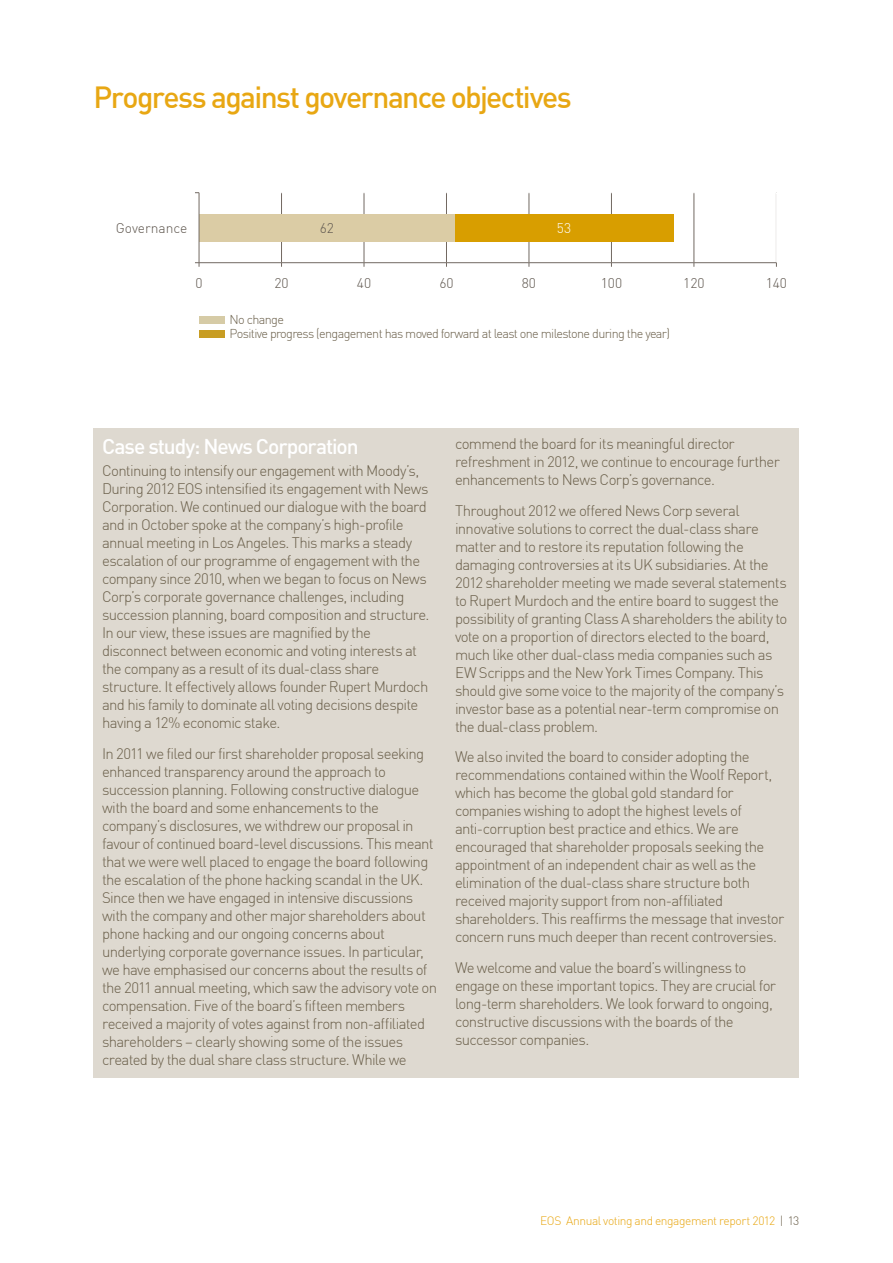
<style>
.page{position:relative;width:893px;height:1263px;background:#fff}
.page>*{position:absolute;margin:0;border:0;box-sizing:border-box;transform-origin:0 0}
.t1{font:500 30px "DIN";letter-spacing:-.055em;color:#e8a713}
.t2{font:500 21px "DIN";letter-spacing:-.05em;color:#fff}
.t3{font:300 15px/18px "DIN";letter-spacing:-.045em;color:#6a5f4a}
.t4{font:300 13.8px "DIN";color:#5f574f}
.t5{font:300 13.8px "DIN";color:#fff}
.t6{font:300 12.6px/14.1px "DIN";letter-spacing:-.05em;color:#6a5f4a}
.t7{font:300 12px "DIN";letter-spacing:-.035em;color:#e8a713}
.s1{color:#6a5f4a}
</style>
<div class="page">
<div style="left:199px;top:316px;width:26px;height:8px;background:#d6cba6"></div>
<div style="left:199px;top:330px;width:26px;height:8px;background:#c89d23"></div>
<hr style="left:281px;top:193px;width:1px;height:70px;background:#726962">
<hr style="left:364px;top:193px;width:1px;height:70px;background:#726962">
<hr style="left:446px;top:193px;width:1px;height:70px;background:#726962">
<hr style="left:529px;top:193px;width:1px;height:70px;background:#726962">
<hr style="left:611px;top:193px;width:1px;height:70px;background:#726962">
<hr style="left:694px;top:193px;width:1px;height:70px;background:#726962">
<div style="left:199px;top:214px;width:256px;height:28px;background:#dbcca5"></div>
<div style="left:455px;top:214px;width:218px;height:28px;background:#d89e00"></div>
<hr style="left:199px;top:262px;width:577px;height:1px;background:#726962">
<hr style="left:199px;top:193px;width:1px;height:70px;background:#726962">
<svg style="left:195px;top:262px;width:5px;height:5px"></svg>
<div style="left:94px;top:429px;width:705px;height:649px;background:#ded9d0"></div>
<h1 class="t1" style="left:94px;top:78px;width:480px">Progress against governance objectives</h1>
<p class="t4" style="left:116px;top:220px;width:73px">Governance</p>
<p class="t4" style="left:320px;top:220px;width:16px">62</p>
<p class="t5" style="left:557px;top:220px;width:16px">53</p>
<p class="t4" style="left:195px;top:275px;width:9px">0</p>
<p class="t4" style="left:274px;top:275px;width:16px">20</p>
<p class="t4" style="left:357px;top:275px;width:16px">40</p>
<p class="t4" style="left:439px;top:275px;width:16px">60</p>
<p class="t4" style="left:522px;top:275px;width:16px">80</p>
<p class="t4" style="left:601px;top:275px;width:23px">100</p>
<p class="t4" style="left:683px;top:275px;width:23px">120</p>
<p class="t4" style="left:766px;top:275px;width:23px">140</p>
<p class="t6" style="left:230px;top:312px;width:442px">No change<br>Positive progress (engagement has moved forward at least one milestone during the year)</p>
<p class="t4" style="left:218px;top:322px;width:546px">Positive progress (engagement has moved forward at least one milestone during the year)</p>
<h2 class="t2" style="left:102px;top:433px;width:258px">Case study: News Corporation</h2>
<p class="t3" style="left:102px;top:461px;width:329px">Continuing to intensify our engagement with Moody’s, During 2012 EOS intensified its engagement with News Corporation. We continued our dialogue with the board and in October spoke at the company’s high-profile annual meeting in Los Angeles. This marks a steady escalation of our programme of engagement with the company since 2010, when we began to focus on News Corp’s corporate governance challenges, including succession planning, board composition and structure.<br>In our view, these issues are magnified by the disconnect between economic and voting interests at the company as a result of its dual-class share structure. It effectively allows founder Rupert Murdoch and his family to dominate all voting decisions despite having a 12% economic stake.</p>
<p class="t3" style="left:102px;top:744px;width:337px">In 2011 we filed our first shareholder proposal seeking enhanced transparency around the approach to succession planning. Following constructive dialogue with the board and some enhancements to the company’s disclosures, we withdrew our proposal in favour of continued board-level discussions. This meant that we were well placed to engage the board following the escalation of the phone hacking scandal in the UK.<br>Since then we have engaged in intensive discussions with the company and other major shareholders about phone hacking and our ongoing concerns about underlying corporate governance issues. In particular, we have emphasised our concerns about the results of the 2011 annual meeting, which saw the advisory vote on compensation. Five of the board’s fifteen members received a majority of votes against from non-affiliated shareholders – clearly showing some of the issues created by the dual share class structure. While we</p>
<p class="t3" style="left:455px;top:434px;width:326px">commend the board for its meaningful director refreshment in 2012, we continue to encourage further enhancements to News Corp’s governance.</p>
<p class="t3" style="left:455px;top:501px;width:334px">Throughout 2012 we offered News Corp several innovative solutions to correct the dual-class share matter and to restore its reputation following the damaging controversies at its UK subsidiaries. At the 2012 shareholder meeting we made several statements to Rupert Murdoch and the entire board to suggest the possibility of granting Class A shareholders the ability to vote on a proportion of directors elected to the board, much like other dual-class media companies such as EW Scripps and the New York Times Company. This should give some voice to the majority of the company’s investor base as a potential near-term compromise on the dual-class problem.</p>
<p class="t3" style="left:455px;top:748px;width:331px">We also invited the board to consider adopting the recommendations contained within the Woolf Report, which has become the global gold standard for companies wishing to adopt the highest levels of anti-corruption best practice and ethics. We are encouraged that shareholder proposals seeking the appointment of an independent chair as well as the elimination of the dual-class share structure both received majority support from non-affiliated shareholders. This reaffirms the message that investor concern runs much deeper than recent controversies.</p>
<p class="t3" style="left:455px;top:959px;width:323px">We welcome and value the board’s willingness to engage on these important topics. They are crucial for long-term shareholders. We look forward to ongoing, constructive discussions with the boards of the successor companies.</p>
<p class="t7" style="left:540px;top:1213px;width:261px">EOS Annual voting and engagement report 2012 <span class="s1">| 13</span></p>
</div>
